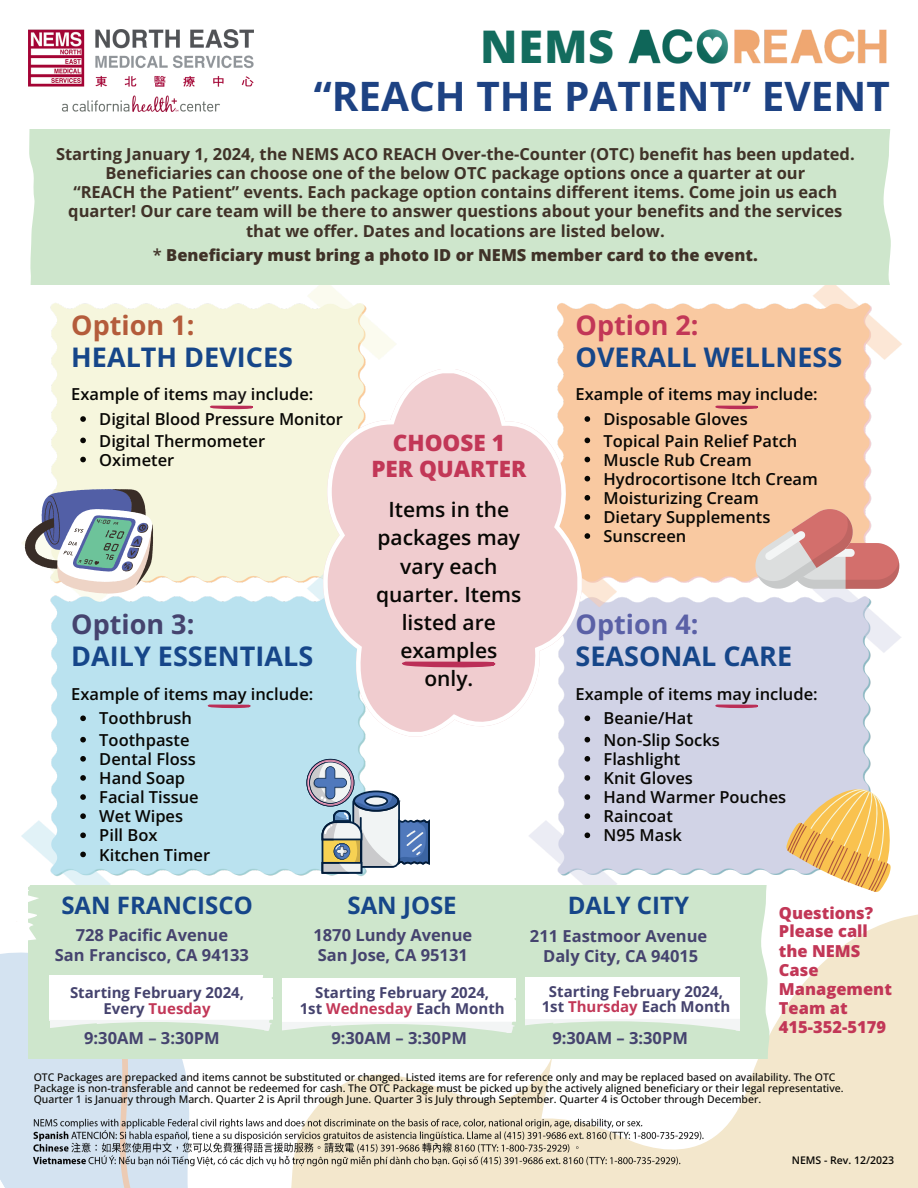
<style>
.page{position:relative;width:918px;height:1188px;background:#fff}
.page>*{position:absolute;margin:0;border:0;box-sizing:border-box;transform-origin:0 0}
.t1{font:800 45px "Open Sans";color:#136c5e}
.t2{font:700 40.5px "Open Sans";color:#1d4283}
.t3{font:700 27px "Open Sans";color:#164689}
.t4{font:700 27px "Open Sans";color:#45436e}
.t5{font:700 27px "Open Sans";color:#5a60a6}
.t6{font:700 27px "Open Sans";color:#b45c3b}
.t7{font:700 27px "Open Sans";color:#c23757}
.t8{font:700 24px "Open Sans";color:#164689}
.t9{font:800 22.5px/25.8px "Open Sans";color:#c23757;text-align:center}
.t10{font:600 21px/28.2px "Open Sans";color:#080704;text-align:center}
.t11{font:600 16.5px/19px "Open Sans";color:#080704}
.t12{font:700 16.5px/19.2px "Open Sans";color:#403228;text-align:center}
.t13{font:700 16.5px/20.2px "Open Sans";color:#45436e;text-align:center}
.t14{font:800 16.5px/18.9px "Open Sans";color:#c23757}
.t15{font:800 16.5px "Open Sans";color:#403228}
.t16{font:700 15px/15.8px "Open Sans";color:#45436e;text-align:center}
.t17{font:500 10.5px/11.4px "Open Sans";color:#080704}
.t18{font:600 10.5px "Open Sans";color:#080704}
.s1{font-weight:600}
.s2{color:#191514}
.s3{color:#c23757}
</style>
<div class="page">
<img style="left:21px;top:29px;width:881px;height:857px">
<svg style="left:393px;top:883px;width:525px;height:305px;fill:#f3e7cc"></svg>
<svg style="left:498px;top:1058px;width:59px;height:130px"></svg>
<svg style="left:451px;top:1058px;width:47px;height:130px"></svg>
<svg style="left:0;top:952px;width:451px;height:236px"></svg>
<div style="left:28px;top:886px;width:743px;height:172px;background:#cee6cc"></div>
<svg style="left:25px;top:489px;width:128px;height:106px"></svg>
<svg style="left:306px;top:759px;width:124px;height:115px"></svg>
<svg style="left:585px;top:416px;width:5px;height:6px"></svg>
<svg style="left:585px;top:438px;width:5px;height:5px"></svg>
<svg style="left:585px;top:457px;width:5px;height:5px"></svg>
<svg style="left:585px;top:476px;width:5px;height:5px"></svg>
<svg style="left:585px;top:495px;width:5px;height:6px"></svg>
<svg style="left:585px;top:514px;width:5px;height:6px"></svg>
<svg style="left:585px;top:533px;width:5px;height:6px"></svg>
<svg style="left:755px;top:509px;width:144px;height:80px"></svg>
<div style="left:26px;top:129px;width:867px;height:155px;background:#cee6cc"></div>
<svg style="left:585px;top:715px;width:5px;height:6px"></svg>
<svg style="left:585px;top:737px;width:5px;height:5px"></svg>
<svg style="left:585px;top:756px;width:5px;height:6px"></svg>
<svg style="left:585px;top:775px;width:5px;height:6px"></svg>
<svg style="left:585px;top:794px;width:5px;height:6px"></svg>
<svg style="left:585px;top:813px;width:5px;height:6px"></svg>
<svg style="left:585px;top:832px;width:5px;height:6px"></svg>
<svg style="left:786px;top:789px;width:107px;height:103px"></svg>
<svg style="left:21px;top:883px;width:18px;height:61px"></svg>
<svg style="left:80px;top:416px;width:6px;height:6px"></svg>
<svg style="left:80px;top:438px;width:6px;height:5px"></svg>
<svg style="left:80px;top:457px;width:6px;height:5px"></svg>
<svg style="left:80px;top:715px;width:6px;height:6px"></svg>
<svg style="left:80px;top:737px;width:6px;height:5px"></svg>
<svg style="left:80px;top:756px;width:6px;height:6px"></svg>
<svg style="left:80px;top:775px;width:6px;height:6px"></svg>
<svg style="left:80px;top:794px;width:6px;height:6px"></svg>
<svg style="left:80px;top:813px;width:6px;height:6px"></svg>
<svg style="left:80px;top:832px;width:6px;height:6px"></svg>
<svg style="left:80px;top:852px;width:6px;height:5px"></svg>
<svg style="left:210px;top:406px;width:43px;height:4px"></svg>
<svg style="left:208px;top:705px;width:43px;height:4px"></svg>
<svg style="left:715px;top:406px;width:43px;height:4px"></svg>
<svg style="left:715px;top:705px;width:43px;height:4px"></svg>
<img style="left:28px;top:29px;width:225px;height:82px">
<img style="left:624px;top:29px;width:267px;height:43px">
<svg style="left:49px;top:976px;width:223px;height:55px"></svg>
<svg style="left:283px;top:979px;width:233px;height:54px"></svg>
<svg style="left:526px;top:977px;width:213px;height:53px"></svg>
<svg style="left:321px;top:369px;width:261px;height:373px"></svg>
<svg style="left:402px;top:662px;width:94px;height:6px"></svg>
<img style="left:25px;top:1106px;width:688px;height:71px">
<h1 class="t1" style="left:480px;top:12px;width:135px">NEMS</h1>
<h2 class="t2" style="left:314px;top:68px;width:578px">“REACH THE PATIENT” EVENT</h2>
<p class="t12" style="left:56px;top:144px;width:800px">Starting January 1, 2024, the NEMS ACO REACH Over-the-Counter (OTC) benefit has been updated.<br>Beneficiaries can choose one of the below OTC package options once a quarter at our<br>“REACH the Patient” events. Each package option contains different items. Come join us each quarter! Our care team will be there to answer questions about your benefits and the services that we offer. Dates and locations are listed below.</p>
<p class="t15" style="left:153px;top:243px;width:606px"><span class="s1">*</span> Beneficiary must bring a photo ID or NEMS member card to the event.</p>
<h3 class="t6" style="left:71px;top:306px;width:125px">Option 1:</h3>
<h3 class="t3" style="left:71px;top:338px;width:223px">HEALTH DEVICES</h3>
<p class="t11" style="left:99px;top:382px;width:245px;line-height:24.8px;text-indent:-28px">Example of items <span class="s2">may</span> include:<br>Digital Blood Pressure Monitor</p>
<p class="t11" style="left:99px;top:431px;width:167px">Digital Thermometer<br>Oximeter</p>
<h3 class="t4" style="left:71px;top:605px;width:125px">Option 3:</h3>
<h3 class="t3" style="left:71px;top:637px;width:243px">DAILY ESSENTIALS</h3>
<p class="t11" style="left:99px;top:681px;width:216px;line-height:24.8px;text-indent:-28px">Example of items may include:<br>Toothbrush</p>
<p class="t11" style="left:99px;top:730px;width:112px">Toothpaste<br>Dental Floss<br>Hand Soap<br>Facial Tissue<br>Wet Wipes<br>Pill Box<br>Kitchen Timer</p>
<h3 class="t9" style="left:371px;top:429px;width:157px">CHOOSE 1<br>PER QUARTER</h3>
<p class="t10" style="left:376px;top:495px;width:147px">Items in the packages may vary each quarter. Items listed are examples only.</p>
<h3 class="t7" style="left:576px;top:306px;width:125px">Option 2:</h3>
<h3 class="t3" style="left:576px;top:338px;width:268px">OVERALL WELLNESS</h3>
<p class="t11" style="left:604px;top:382px;width:216px;line-height:24.8px;text-indent:-28px">Example of items may include:<br>Disposable Gloves</p>
<p class="t11" style="left:604px;top:431px;width:216px">Topical Pain Relief Patch<br>Muscle Rub Cream<br>Hydrocortisone Itch Cream<br>Moisturizing Cream<br>Dietary Supplements<br>Sunscreen</p>
<h3 class="t5" style="left:576px;top:605px;width:125px">Option 4:</h3>
<h3 class="t3" style="left:576px;top:637px;width:218px">SEASONAL CARE</h3>
<p class="t11" style="left:604px;top:681px;width:216px;line-height:24.8px;text-indent:-28px">Example of items may include:<br>Beanie/Hat</p>
<p class="t11" style="left:604px;top:730px;width:184px">Non-Slip Socks<br>Flashlight<br>Knit Gloves<br>Hand Warmer Pouches<br>Raincoat<br>N95 Mask</p>
<h3 class="t8" style="left:61px;top:888px;width:193px">SAN FRANCISCO</h3>
<p class="t13" style="left:55px;top:925px;width:196px">728 Pacific Avenue<br>San Francisco, CA 94133</p>
<p class="t16" style="left:70px;top:984px;width:176px">Starting February 2024,<br>Every <span class="s3">Tuesday</span></p>
<p class="t13" style="left:84px;top:1027px;width:137px">9:30AM – 3:30PM</p>
<h3 class="t8" style="left:348px;top:888px;width:111px">SAN JOSE</h3>
<p class="t13" style="left:313px;top:925px;width:160px;text-align:left">1870 Lundy Avenue<br>San Jose, CA 95131</p>
<p class="t16" style="left:300px;top:985px;width:206px">Starting February 2024,<br>1st <span class="s3">Wednesday</span> Each Month</p>
<p class="t13" style="left:331px;top:1028px;width:137px">9:30AM – 3:30PM</p>
<h3 class="t8" style="left:568px;top:888px;width:123px">DALY CITY</h3>
<p class="t13" style="left:530px;top:925px;width:179px">211 Eastmoor Avenue<br>Daly City, CA 94015</p>
<p class="t16" style="left:542px;top:984px;width:190px;line-height:14.5px">Starting February 2024,<br>1st <span class="s3">Thursday</span> Each Month</p>
<p class="t13" style="left:552px;top:1028px;width:137px">9:30AM – 3:30PM</p>
<p class="t14" style="left:779px;top:903px;width:115px">Questions?<br>Please call the NEMS<br>Case<br>Management<br>Team at<br>415-352-5179</p>
<p class="t17" style="left:34px;top:1071px;width:811px">OTC Packages are prepacked and items cannot be substituted or changed. Listed items are for reference only and may be replaced based on availability. The OTC<br>Package is non-transferable and cannot be redeemed for cash. The OTC Package must be picked up by the actively aligned beneficiary or their legal representative.<br>Quarter 1 is January through March. Quarter 2 is April through June. Quarter 3 is July through September. Quarter 4 is October through December.</p>
<p class="t18" style="left:792px;top:1153px;width:104px">NEMS - Rev. 12/2023</p>
</div>
